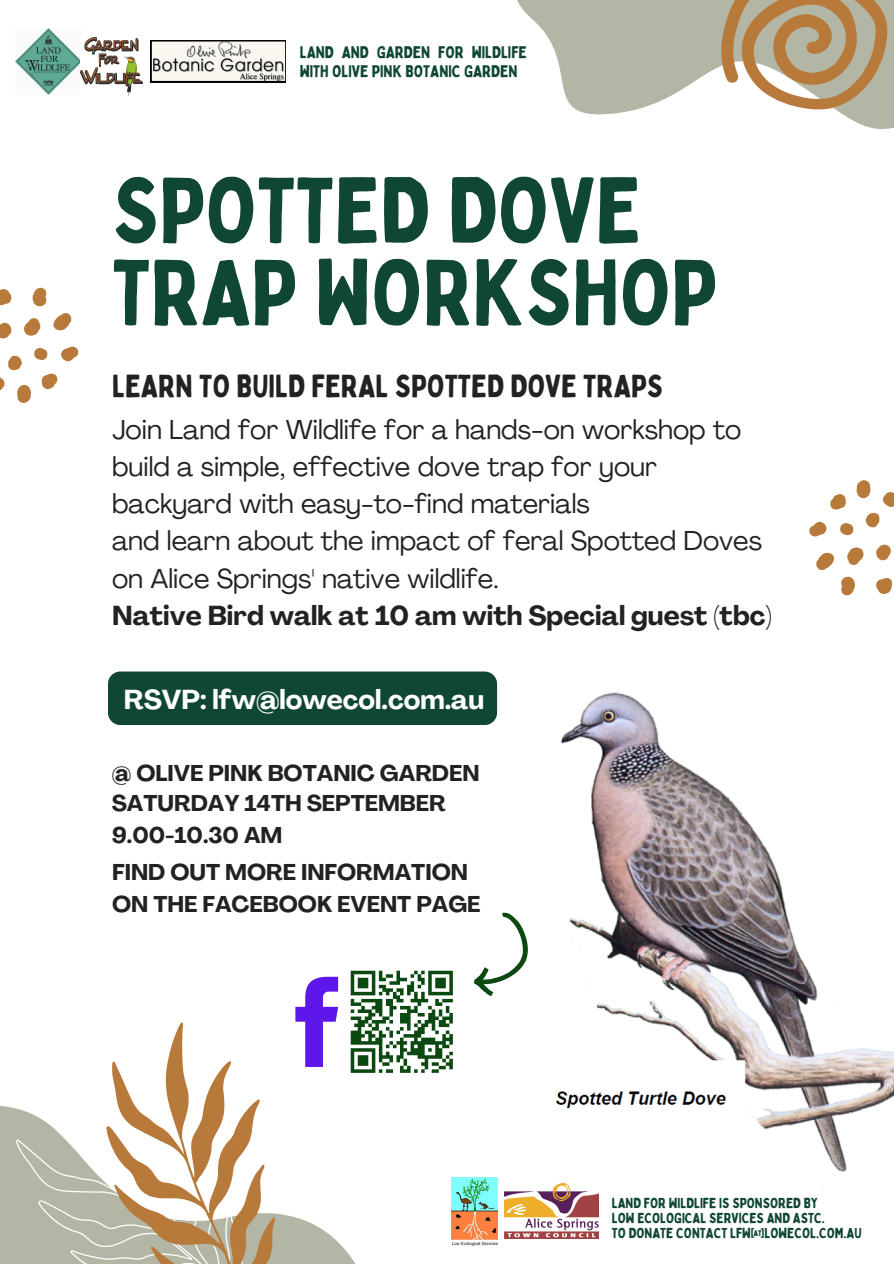
<style>
.page{position:relative;width:894px;height:1264px;background:#fff}
.page>*{position:absolute;margin:0;border:0;box-sizing:border-box;transform-origin:0 0}
.t1{font:91.5px/82.2px "Bobby Jones";color:#0f4733}
.t2{font:31.5px "Bobby Jones";color:#222}
.t3{font:27px/37.2px "Agrandir";color:#222}
.t4{font:700 27px "Agrandir";color:#fff}
.t5{font:700 22.5px/31.5px "Agrandir";color:#222}
.t6{font:16.65px/18.8px "Bobby Jones";color:#0f4733}
.t7{font:14.25px "Bobby Jones";color:#0f4733}
.s1{font-weight:700}
</style>
<div class="page">
<svg style="left:0;top:1106px;width:355px;height:157px"></svg>
<img style="left:555px;top:692px;width:338px;height:480px">
<div style="left:108px;top:671px;width:389px;height:54px;background:#0f4733;border-radius:12px"></div>
<svg style="left:809px;top:480px;width:84px;height:116px"></svg>
<svg style="left:517px;top:0;width:376px;height:130px;fill:#b3b6a5"></svg>
<svg style="left:719px;top:0;width:168px;height:110px;background:#c0a684"></svg>
<svg style="left:16px;top:1022px;width:259px;height:241px"></svg>
<img style="left:16px;top:29px;width:65px;height:65px">
<img style="left:81px;top:37px;width:62px;height:59px">
<svg style="left:350px;top:970px;width:102px;height:102px"></svg>
<svg style="left:295px;top:976px;width:43px;height:90px"></svg>
<svg style="left:0;top:287px;width:78px;height:116px"></svg>
<svg style="left:474px;top:912px;width:53px;height:83px"></svg>
<img style="left:504px;top:1183px;width:94px;height:55px">
<img style="left:451px;top:1177px;width:46px;height:68px">
<svg style="left:151px;top:40px;width:135px;height:42px"></svg>
<h4 class="t6" style="left:300px;top:43px;width:228px">LAND AND GARDEN FOR WILDLIFE<br>WITH OLIVE PINK BOTANIC GARDEN</h4>
<h2 class="t1" style="left:112px;top:167px;width:606px">SPOTTED DOVE<br>TRAP WORKSHOP</h2>
<p class="t2" style="left:112px;top:366px;width:552px">LEARN TO BUILD FERAL SPOTTED DOVE TRAPS</p>
<h6 class="t3" style="left:112px;top:413px;width:661px">Join Land for Wildlife for a hands-on workshop to build a simple, effective dove trap for your backyard with easy-to-find materials<br>and learn about the impact of feral Spotted Doves on Alice Springs' native wildlife.<br><span class="s1">Native Bird walk at 10 am with Special guest (tbc)</span></h6>
<h5 class="t4" style="left:124px;top:688px;width:362px">RSVP: lfw@lowecol.com.au</h5>
<p class="t5" style="left:112px;top:759px;width:369px">@ OLIVE PINK BOTANIC GARDEN</p>
<h3 class="t5" style="left:112px;top:790px;width:335px">SATURDAY 14TH SEPTEMBER<br>9.00-10.30 AM</h3>
<h1 class="t5" style="left:112px;top:859px;width:370px">FIND OUT MORE INFORMATION<br>ON THE FACEBOOK EVENT PAGE</h1>
<h5 class="t7" style="left:611px;top:1193px;width:207px">LAND FOR WILDLIFE IS SPONSORED BY</h5>
<h5 class="t7" style="left:611px;top:1208px;width:214px">LOW ECOLOGICAL SERVICES AND ASTC.</h5>
<p class="t7" style="left:611px;top:1224px;width:251px">TO DONATE CONTACT LFW@LOWECOL.COM.AU</p>
</div>
